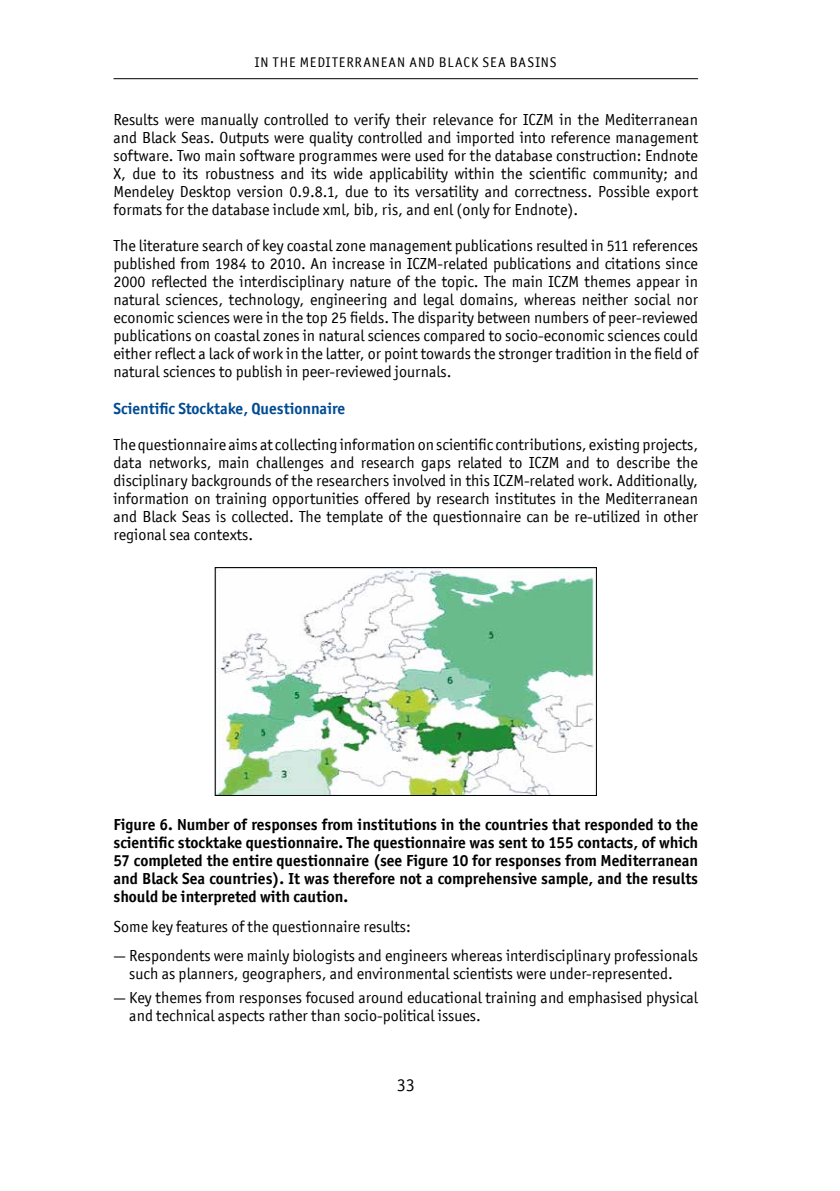
<style>
.page{position:relative;width:840px;height:1191px;background:#fff}
.page>*{position:absolute;margin:0;border:0;box-sizing:border-box;transform-origin:0 0}
.t1{font:18px "Officina San ITC";color:#000}
.t2{font:16px/18px "Officina San ITC";color:#000;text-align:justify}
.t3{font:700 16px/18px "Officina San ITC";color:#000;text-align:justify}
.t4{font:700 16px "Officina San ITC";color:#004b93}
.t5{font:14px "Officina San ITC";letter-spacing:.07em;color:#000}
</style>
<div class="page">
<hr style="left:113px;top:78px;width:584px;height:1px;background:#000">
<img style="left:216px;top:569px;width:378px;height:225px">
<div style="left:214px;top:567px;width:382px;height:229px;border:1px solid #000"></div>
<p class="t5" style="left:255px;top:54px;width:303px">IN THE MEDITERRANEAN AND BLACK SEA BASINS</p>
<p class="t2" style="left:113px;top:110px;width:585px">Results were manually controlled to verify their relevance for ICZM in the Mediterranean and Black Seas. Outputs were quality controlled and imported into reference management software. Two main software programmes were used for the database construction: Endnote X, due to its robustness and its wide applicability within the scientific community; and Mendeley Desktop version 0.9.8.1, due to its versatility and correctness. Possible export formats for the database include xml, bib, ris, and enl (only for Endnote).</p>
<p class="t2" style="left:113px;top:237px;width:585px">The literature search of key coastal zone management publications resulted in 511 references published from 1984 to 2010. An increase in ICZM-related publications and citations since 2000 reflected the interdisciplinary nature of the topic. The main ICZM themes appear in natural sciences, technology, engineering and legal domains, whereas neither social nor economic sciences were in the top 25 fields. The disparity between numbers of peer-reviewed publications on coastal zones in natural sciences compared to socio-economic sciences could either reflect a lack of work in the latter, or point towards the stronger tradition in the field of natural sciences to publish in peer-reviewed journals.</p>
<p class="t4" style="left:113px;top:398px;width:233px">Scientific Stocktake, Questionnaire</p>
<p class="t2" style="left:113px;top:435px;width:585px">The questionnaire aims at collecting information on scientific contributions, existing projects, data networks, main challenges and research gaps related to ICZM and to describe the disciplinary backgrounds of the researchers involved in this ICZM-related work. Additionally, information on training opportunities offered by research institutes in the Mediterranean and Black Seas is collected. The template of the questionnaire can be re-utilized in other regional sea contexts.</p>
<p class="t3" style="left:113px;top:816px;width:585px">Figure 6. Number of responses from institutions in the countries that responded to the scientific stocktake questionnaire. The questionnaire was sent to 155 contacts, of which 57 completed the entire questionnaire (see Figure 10 for responses from Mediterranean and Black Sea countries). It was therefore not a comprehensive sample, and the results should be interpreted with caution.</p>
<p class="t2" style="left:113px;top:917px;width:299px">Some key features of the questionnaire results:</p>
<p class="t2" style="left:113px;top:946px;width:585px;text-align:center">— Respondents were mainly biologists and engineers whereas interdisciplinary professionals such as planners, geographers, and environmental scientists were under-represented.</p>
<p class="t2" style="left:129px;top:988px;width:570px;text-indent:-16px">— Key themes from responses focused around educational training and emphasised physical and technical aspects rather than socio-political issues.</p>
<p class="t1" style="left:396px;top:1074px;width:19px">33</p>
</div>
